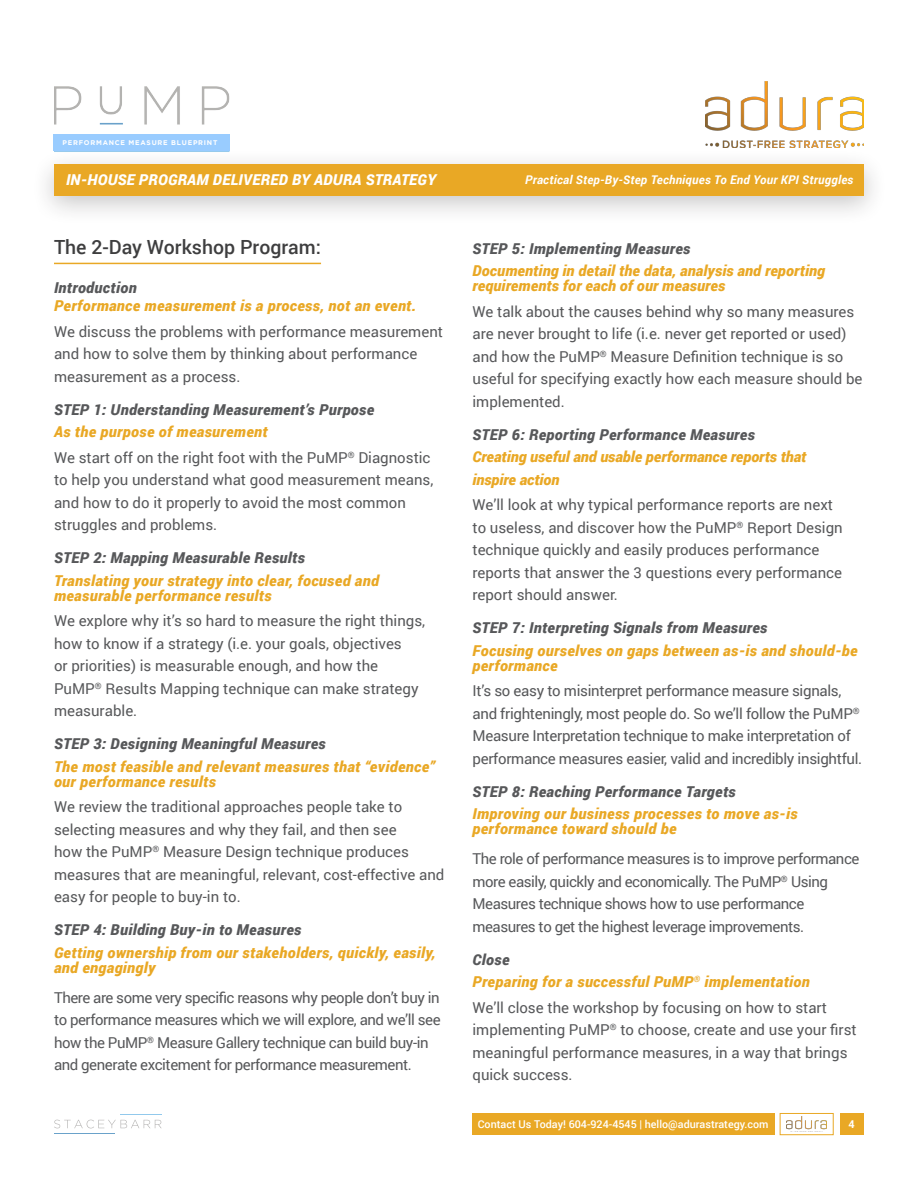
<style>
.page{position:relative;width:918px;height:1188px;background:#fff}
.page>*{position:absolute;margin:0;border:0;box-sizing:border-box;transform-origin:0 0}
.t1{font:500 19.5px "Roboto";color:#3e3e3f}
.t2{font:15px/22.5px "Roboto";color:#57585a}
.t3{font:italic 900 15px/15px "Roboto";letter-spacing:.025em;color:#e9a825}
.t4{font:15px/22.5px "Roboto";letter-spacing:-.03em;color:#57585a}
.t5{font:italic 900 15px "Roboto";letter-spacing:.025em;color:#57585a}
.t6{font:15px/22.5px "Roboto";letter-spacing:-.02em;color:#57585a}
.t7{font:italic 900 15px/22.5px "Roboto";color:#e9a825}
.t8{font:italic 900 15px "Roboto";letter-spacing:.02em;color:#fff}
.t9{font:italic 700 12px "Roboto";letter-spacing:.02em;color:#fff}
.t10{font:500 10.8px "Roboto";color:#fff}
.t11{font:700 10.8px "Roboto";color:#fff}
.t12{font:700 6.75px "Gotham";letter-spacing:.115em;color:#fff}
.s1{color:#57585a}
</style>
<div class="page">
<div style="left:472px;top:1113px;width:303px;height:22px;background:#e9a825"></div>
<div style="left:840px;top:1113px;width:24px;height:22px;background:#e9a825"></div>
<div style="left:780px;top:1113px;width:54px;height:22px;border:1px solid #e9a825"></div>
<img style="left:786px;top:1117px;width:41px;height:13px">
<div style="left:31px;top:148px;width:856px;height:78px;background:#231f20;opacity:.25"></div>
<div style="left:54px;top:164px;width:810px;height:31px;background:#e9a825"></div>
<img style="left:705px;top:82px;width:159px;height:66px">
<svg style="left:54px;top:1120px;width:108px;height:8px"></svg>
<hr style="left:54px;top:1133px;width:60px;height:1px;background:#6aa2ca">
<hr style="left:120px;top:1115px;width:42px;height:1px;background:#92c9ec">
<img style="left:54px;top:86px;width:176px;height:67px">
<div style="left:53px;top:134px;width:177px;height:17px;background:#9cf"></div>
<hr style="left:54px;top:263px;width:267px;height:1px;background:#e9a825">
<p class="t12" style="left:62px;top:139px;width:156px">PERFORMANCE MEASURE BLUEPRINT</p>
<p class="t8" style="left:66px;top:169px;width:372px">IN-HOUSE PROGRAM DELIVERED BY ADURA STRATEGY</p>
<p class="t9" style="left:525px;top:171px;width:330px">Practical Step-By-Step Techniques To End Your KPI Struggles</p>
<p class="t1" style="left:54px;top:234px;width:268px">The 2-Day Workshop Program:</p>
<p class="t3" style="left:54px;top:278px;width:364px;line-height:18px"><span class="s1">Introduction<br></span>Performance measurement is a process, not an event.</p>
<p class="t2" style="left:54px;top:320px;width:391px">We discuss the problems with performance measurement and how to solve them by thinking about performance measurement as a process.</p>
<p class="t5" style="left:54px;top:399px;width:322px">STEP 1: Understanding Measurement’s Purpose</p>
<p class="t3" style="left:54px;top:424px;width:215px">As the purpose of measurement</p>
<p class="t2" style="left:54px;top:446px;width:381px">We start off on the right foot with the PuMP<sup>®</sup> Diagnostic to help you understand what good measurement means, and how to do it properly to avoid the most common struggles and problems.</p>
<p class="t5" style="left:54px;top:547px;width:253px">STEP 2: Mapping Measurable Results</p>
<p class="t3" style="left:54px;top:572px;width:327px">Translating your strategy into clear, focused and measurable performance results</p>
<p class="t2" style="left:54px;top:609px;width:373px">We explore why it’s so hard to measure the right things, how to know if a strategy (i.e. your goals, objectives<br>or priorities) is measurable enough, and how the PuMP<sup>®</sup> Results Mapping technique can make strategy measurable.</p>
<p class="t5" style="left:54px;top:733px;width:273px">STEP 3: Designing Meaningful Measures</p>
<p class="t3" style="left:54px;top:758px;width:382px">The most feasible and relevant measures that “evidence” our performance results</p>
<p class="t2" style="left:54px;top:795px;width:392px">We review the traditional approaches people take to selecting measures and why they fail, and then see<br>how the PuMP<sup>®</sup> Measure Design technique produces measures that are meaningful, relevant, cost-effective and easy for people to buy-in to.</p>
<p class="t5" style="left:54px;top:919px;width:249px">STEP 4: Building Buy-in to Measures</p>
<p class="t3" style="left:54px;top:944px;width:383px">Getting ownership from our stakeholders, quickly, easily, and engagingly</p>
<p class="t4" style="left:54px;top:986px;width:388px">There are some very specific reasons why people don’t buy in to performance measures which we will explore, and we’ll see how the PuMP<sup>®</sup> Measure Gallery technique can build buy-in and generate excitement for performance measurement.</p>
<p class="t5" style="left:472px;top:238px;width:219px">STEP 5: Implementing Measures</p>
<p class="t3" style="left:472px;top:263px;width:354px">Documenting in detail the data, analysis and reporting requirements for each of our measures</p>
<p class="t2" style="left:472px;top:300px;width:392px">We talk about the causes behind why so many measures are never brought to life (i.e. never get reported or used) and how the PuMP<sup>®</sup> Measure Definition technique is so useful for specifying exactly how each measure should be implemented.</p>
<p class="t5" style="left:472px;top:424px;width:284px">STEP 6: Reporting Performance Measures</p>
<p class="t7" style="left:472px;top:445px;width:335px">Creating useful and usable performance reports that inspire action</p>
<p class="t2" style="left:472px;top:493px;width:372px">We’ll look at why typical performance reports are next to useless, and discover how the PuMP<sup>®</sup> Report Design technique quickly and easily produces performance reports that answer the 3 questions every performance report should answer.</p>
<p class="t5" style="left:472px;top:617px;width:296px">STEP 7: Interpreting Signals from Measures</p>
<p class="t3" style="left:472px;top:642px;width:387px">Focusing ourselves on gaps between as-is and should-be performance</p>
<p class="t6" style="left:472px;top:679px;width:391px">It’s so easy to misinterpret performance measure signals, and frighteningly, most people do. So we’ll follow the PuMP<sup>® </sup>Measure Interpretation technique to make interpretation of performance measures easier, valid and incredibly insightful.</p>
<p class="t5" style="left:472px;top:781px;width:265px">STEP 8: Reaching Performance Targets</p>
<p class="t3" style="left:472px;top:806px;width:327px">Improving our business processes to move as-is performance toward should be</p>
<p class="t4" style="left:472px;top:847px;width:388px">The role of performance measures is to improve performance more easily, quickly and economically. The PuMP<sup>®</sup> Using Measures technique shows how to use performance measures to get the highest leverage improvements.</p>
<p class="t5" style="left:472px;top:949px;width:39px">Close</p>
<p class="t3" style="left:472px;top:974px;width:339px">Preparing for a successful PuMP<sup>®</sup> implementation</p>
<p class="t2" style="left:472px;top:996px;width:386px">We’ll close the workshop by focusing on how to start implementing PuMP<sup>®</sup> to choose, create and use your first meaningful performance measures, in a way that brings quick success.</p>
<p class="t10" style="left:478px;top:1116px;width:292px">Contact Us Today! 604-924-4545 | hello@adurastrategy.com</p>
<p class="t11" style="left:848px;top:1116px;width:8px">4</p>
</div>
